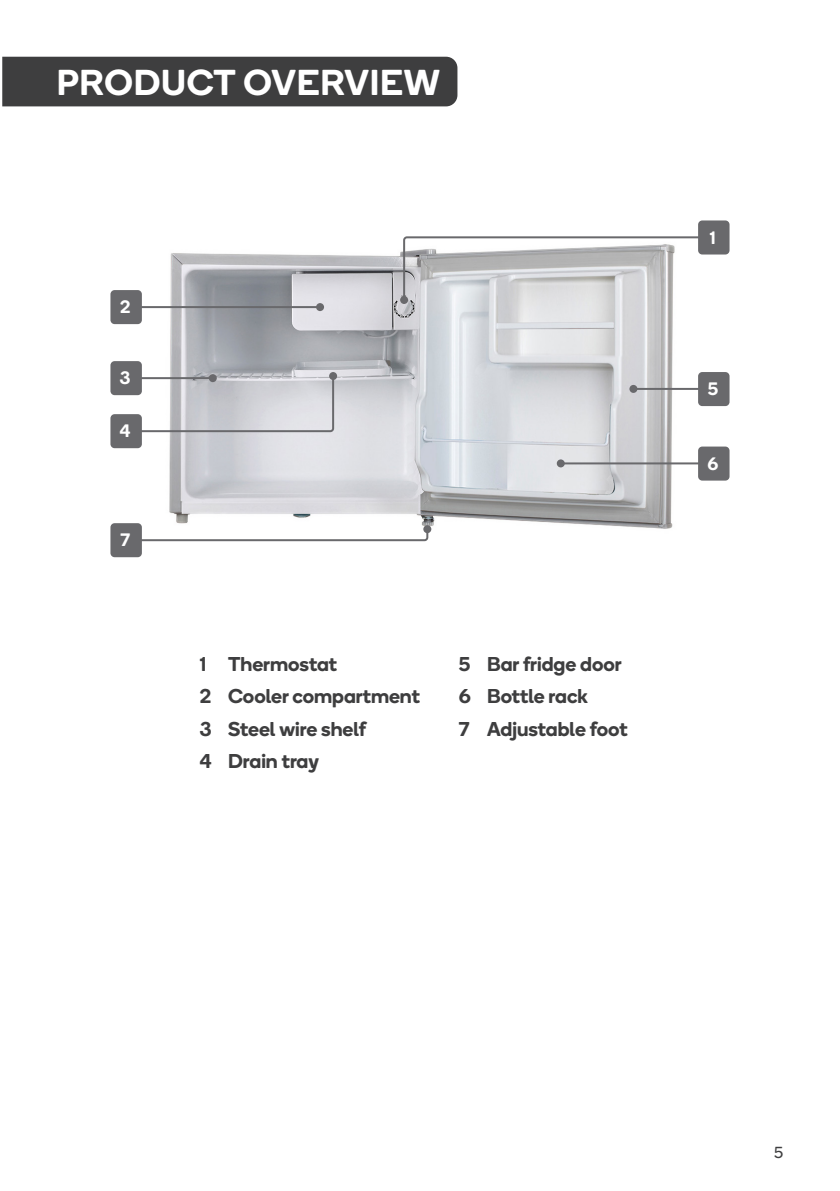
<style>
.page{position:relative;width:840px;height:1191px;background:#fff}
.page>*{position:absolute;margin:0;border:0;box-sizing:border-box;transform-origin:0 0}
.Strip_heading{font:600 36px "Boing";letter-spacing:.02em;color:#fff}
.t1{font:600 20px "Boing";color:#3e3e3f}
.t2{font:600 18px "Boing";color:#fff}
.t3{font:16px "Boing";color:#3e3e3f}
</style>
<div class="page">
<div style="left:2px;top:57px;width:455px;height:49px;background:#3e3e3f"></div>
<img style="left:161px;top:251px;width:517px;height:282px">
<div style="left:110px;top:523px;width:32px;height:34px;background:#69696c;border-radius:4px"></div>
<div style="left:110px;top:414px;width:32px;height:34px;background:#69696c;border-radius:4px"></div>
<div style="left:110px;top:361px;width:32px;height:34px;background:#69696c;border-radius:4px"></div>
<div style="left:110px;top:290px;width:32px;height:34px;background:#69696c;border-radius:4px"></div>
<svg style="left:141px;top:527px;width:288px;height:15px"></svg>
<div style="left:423px;top:525px;width:8px;height:8px;background:#69696c;border-radius:50%"></div>
<svg style="left:133px;top:374px;width:202px;height:59px"></svg>
<div style="left:329px;top:372px;width:8px;height:8px;background:#69696c;border-radius:50%"></div>
<hr style="left:135px;top:377px;width:78px;height:2px;background:#69696c">
<div style="left:209px;top:374px;width:8px;height:8px;background:#69696c;border-radius:50%"></div>
<hr style="left:135px;top:306px;width:185px;height:2px;background:#69696c">
<div style="left:316px;top:303px;width:8px;height:8px;background:#69696c;border-radius:50%"></div>
<div style="left:697px;top:446px;width:32px;height:34px;background:#69696c;border-radius:4px"></div>
<div style="left:697px;top:372px;width:32px;height:34px;background:#69696c;border-radius:4px"></div>
<div style="left:697px;top:220px;width:32px;height:34px;background:#69696c;border-radius:4px"></div>
<hr style="left:560px;top:462px;width:146px;height:2px;background:#69696c">
<div style="left:556px;top:459px;width:8px;height:8px;background:#69696c;border-radius:50%"></div>
<hr style="left:633px;top:388px;width:73px;height:2px;background:#69696c">
<div style="left:629px;top:385px;width:8px;height:8px;background:#69696c;border-radius:50%"></div>
<svg style="left:402px;top:235px;width:306px;height:67px"></svg>
<div style="left:400px;top:296px;width:8px;height:8px;background:#69696c;border-radius:50%"></div>
<p class="Strip_heading" style="left:57px;top:58px;width:384px">PRODUCT OVERVIEW</p>
<p class="t2" style="left:120px;top:294px;width:12px">2</p>
<p class="t2" style="left:120px;top:365px;width:12px">3</p>
<p class="t2" style="left:120px;top:418px;width:12px">4</p>
<p class="t2" style="left:120px;top:527px;width:11px">7</p>
<p class="t1" style="left:200px;top:650px;width:139px">1 Thermostat</p>
<p class="t1" style="left:200px;top:682px;width:221px">2 Cooler compartment</p>
<p class="t1" style="left:200px;top:715px;width:168px">3 Steel wire shelf</p>
<p class="t1" style="left:200px;top:747px;width:121px">4 Drain tray</p>
<p class="t1" style="left:458px;top:650px;width:164px">5 Bar fridge door</p>
<p class="t1" style="left:458px;top:682px;width:130px">6 Bottle rack</p>
<p class="t1" style="left:458px;top:715px;width:170px">7 Adjustable foot</p>
<p class="t2" style="left:709px;top:225px;width:8px">1</p>
<p class="t2" style="left:707px;top:376px;width:12px">5</p>
<p class="t2" style="left:707px;top:451px;width:12px">6</p>
<p class="t3" style="left:773px;top:1141px;width:11px">5</p>
</div>
